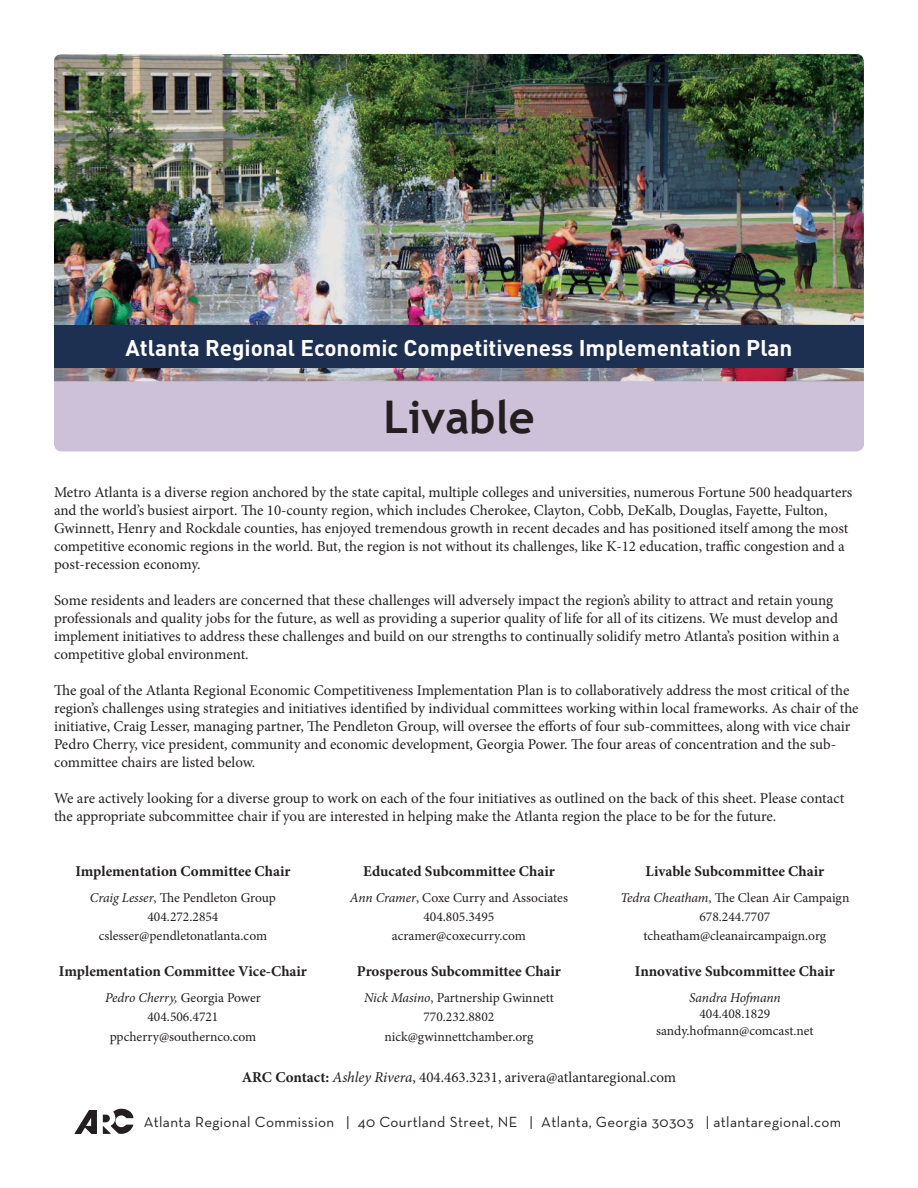
<style>
.page{position:relative;width:918px;height:1188px;background:#fff}
.page>*{position:absolute;margin:0;border:0;box-sizing:border-box;transform-origin:0 0}
.t1{font:700 45px "Trebuchet MS";color:#231f20}
.t2{font:700 22.5px "DIN";color:#fff}
.t3{font:15px/18px "Minion Pro";color:#231f20}
.t4{font:700 15px "Minion Pro";letter-spacing:-.005em;color:#231f20}
.t5{font:15px "Neutraface Text";letter-spacing:.02em;color:#231f20}
.t6{font:13.5px/19.2px "Minion Pro";color:#231f20;text-align:center}
.t7{font:italic 13.5px "Minion Pro";letter-spacing:-.015em;color:#231f20}
.s1{font-style:italic}
.s2{font-weight:700}
</style>
<div class="page">
<img style="left:54px;top:54px;width:810px;height:327px">
<div style="left:54px;top:381px;width:810px;height:70px;background:#cdc1da"></div>
<div style="left:54px;top:325px;width:810px;height:42px;background:#1e3052"></div>
<svg style="left:74px;top:1110px;width:23px;height:24px"></svg>
<svg style="left:103px;top:1109px;width:30px;height:25px"></svg>
<h2 class="t2" style="left:125px;top:333px;width:669px">Atlanta Regional Economic Competitiveness Implementation Plan</h2>
<h1 class="t1" style="left:383px;top:389px;width:153px">Livable</h1>
<p class="t3" style="left:54px;top:483px;width:800px">Metro Atlanta is a diverse region anchored by the state capital, multiple colleges and universities, numerous Fortune 500 headquarters and the world’s busiest airport. The 10-county region, which includes Cherokee, Clayton, Cobb, DeKalb, Douglas, Fayette, Fulton, Gwinnett, Henry and Rockdale counties, has enjoyed tremendous growth in recent decades and has positioned itself among the most competitive economic regions in the world. But, the region is not without its challenges, like K-12 education, traffic congestion and a post-recession economy.</p>
<p class="t3" style="left:54px;top:591px;width:787px">Some residents and leaders are concerned that these challenges will adversely impact the region’s ability to attract and retain young professionals and quality jobs for the future, as well as providing a superior quality of life for all of its citizens. We must develop and implement initiatives to address these challenges and build on our strengths to continually solidify metro Atlanta’s position within a competitive global environment.</p>
<p class="t3" style="left:54px;top:681px;width:806px">The goal of the Atlanta Regional Economic Competitiveness Implementation Plan is to collaboratively address the most critical of the region’s challenges using strategies and initiatives identified by individual committees working within local frameworks. As chair of the initiative, Craig Lesser, managing partner, The Pendleton Group, will oversee the efforts of four sub-committees, along with vice chair Pedro Cherry, vice president, community and economic development, Georgia Power. The four areas of concentration and the sub&shy;committee chairs are listed below.</p>
<p class="t3" style="left:54px;top:789px;width:792px">We are actively looking for a diverse group to work on each of the four initiatives as outlined on the back of this sheet. Please contact the appropriate subcommittee chair if you are interested in helping make the Atlanta region the place to be for the future.</p>
<p class="t4" style="left:75px;top:860px;width:217px">Implementation Committee Chair</p>
<p class="t6" style="left:90px;top:888px;width:187px"><span class="s1">Craig Lesser</span>, The Pendleton Group<br>404.272.2854 cslesser@pendletonatlanta.com</p>
<p class="t4" style="left:59px;top:961px;width:250px">Implementation Committee Vice-Chair</p>
<p class="t6" style="left:105px;top:988px;width:157px"><span class="s1">Pedro Cherry,</span> Georgia Power<br>404.506.4721 ppcherry@southernco.com</p>
<p class="t4" style="left:646px;top:860px;width:180px">Livable Subcommittee Chair</p>
<p class="t6" style="left:620px;top:888px;width:230px"><span class="s1">Tedra Cheatham</span>, The Clean Air Campaign<br>678.244.7707 tcheatham@cleanaircampaign.org</p>
<p class="t4" style="left:635px;top:961px;width:202px">Innovative Subcommittee Chair</p>
<p class="t7" style="left:689px;top:989px;width:93px">Sandra Hofmann</p>
<p class="t6" style="left:656px;top:1006px;width:159px;line-height:16.2px">404.408.1829 sandy.hofmann@comcast.net</p>
<p class="t3" style="left:242px;top:1068px;width:436px"><span class="s2">ARC Contact:</span> <span class="s1">Ashley Rivera</span>, 404.463.3231, arivera@atlantaregional.com</p>
<p class="t4" style="left:363px;top:860px;width:193px">Educated Subcommittee Chair</p>
<p class="t6" style="left:350px;top:888px;width:220px"><span class="s1">Ann Cramer</span>, Coxe Curry and Associates<br>404.805.3495<br>acramer@coxecurry.com</p>
<p class="t4" style="left:357px;top:961px;width:206px">Prosperous Subcommittee Chair</p>
<p class="t6" style="left:364px;top:988px;width:191px"><span class="s1">Nick Masino</span>, Partnership Gwinnett<br>770.232.8802 nick@gwinnettchamber.org</p>
<p class="t5" style="left:144px;top:1113px;width:699px">Atlanta Regional Commission | 40 Courtland Street, NE | Atlanta, Georgia 30303 | atlantaregional.com</p>
</div>
